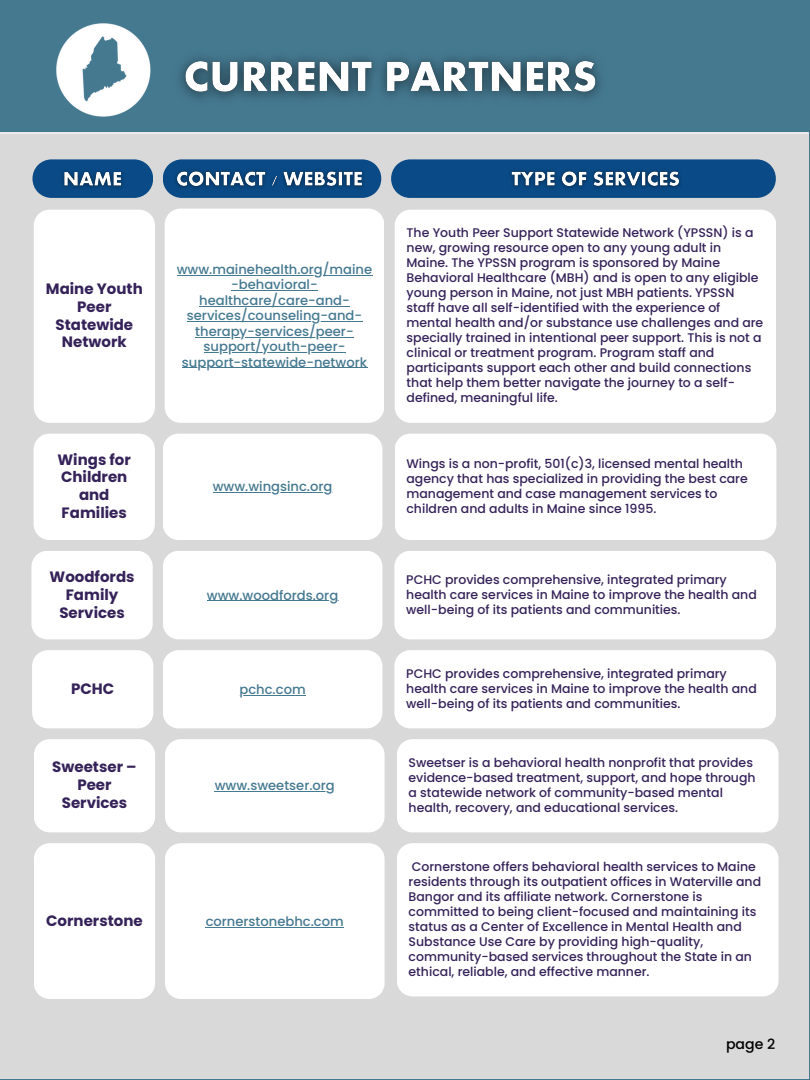
<style>
.page{position:relative;width:810px;height:1080px;background:#457990}
.page>*{position:absolute;margin:0;border:0;box-sizing:border-box;transform-origin:0 0}
.t1{font:700 15px/17.8px "Poppins";color:#352259;text-align:center}
.t2{font:500 14.12px "Poppins";color:#000}
.t3{font:500 13.12px/15.5px "Poppins";color:#457990;text-align:center}
.t4{font:500 12.5px/15px "Poppins";color:#352259}
</style>
<div class="page">
<div style="left:0;top:132px;width:808px;height:947px;background:#d9d9d9"></div>
<hr style="left:0;top:132px;width:808px;height:2px;background:#ededec">
<div style="left:34px;top:210px;width:121px;height:213px;background:#fff"></div>
<div style="left:165px;top:209px;width:219px;height:214px;background:#fff"></div>
<hr style="left:177px;top:275px;width:195px;height:1px;background:#457990">
<hr style="left:231px;top:290px;width:87px;height:1px;background:#457990">
<hr style="left:199px;top:306px;width:151px;height:1px;background:#457990">
<hr style="left:187px;top:321px;width:175px;height:1px;background:#457990">
<hr style="left:195px;top:337px;width:159px;height:1px;background:#457990">
<hr style="left:204px;top:352px;width:141px;height:1px;background:#457990">
<hr style="left:182px;top:367px;width:185px;height:1px;background:#457990">
<div style="left:395px;top:210px;width:381px;height:213px;background:#fff"></div>
<div style="left:34px;top:434px;width:121px;height:106px;background:#fff"></div>
<div style="left:163px;top:434px;width:219px;height:106px;background:#fff"></div>
<hr style="left:213px;top:492px;width:119px;height:1px;background:#457990">
<div style="left:395px;top:434px;width:381px;height:106px;background:#fff"></div>
<div style="left:31px;top:551px;width:122px;height:88px;background:#fff"></div>
<div style="left:32px;top:650px;width:121px;height:78px;background:#fff"></div>
<div style="left:163px;top:551px;width:219px;height:88px;background:#fff"></div>
<hr style="left:207px;top:600px;width:131px;height:1px;background:#457990">
<div style="left:163px;top:650px;width:219px;height:78px;background:#fff"></div>
<hr style="left:239px;top:695px;width:67px;height:1px;background:#457990">
<div style="left:394px;top:551px;width:382px;height:88px;background:#fff"></div>
<div style="left:394px;top:650px;width:382px;height:78px;background:#fff"></div>
<div style="left:34px;top:739px;width:121px;height:93px;background:#fff"></div>
<div style="left:165px;top:739px;width:220px;height:93px;background:#fff"></div>
<hr style="left:215px;top:791px;width:120px;height:1px;background:#457990">
<div style="left:397px;top:739px;width:381px;height:93px;background:#fff"></div>
<img style="left:56px;top:23px;width:95px;height:94px">
<img style="left:179px;top:57px;width:422px;height:42px">
<svg style="left:33px;top:159px;width:120px;height:39px"></svg>
<svg style="left:163px;top:159px;width:218px;height:39px"></svg>
<svg style="left:391px;top:159px;width:385px;height:39px"></svg>
<img style="left:57px;top:165px;width:72px;height:29px">
<img style="left:169px;top:165px;width:201px;height:30px">
<img style="left:504px;top:165px;width:183px;height:30px">
<div style="left:34px;top:843px;width:121px;height:156px;background:#fff"></div>
<div style="left:165px;top:843px;width:220px;height:156px;background:#fff"></div>
<hr style="left:206px;top:927px;width:138px;height:1px;background:#457990">
<div style="left:397px;top:843px;width:382px;height:153px;background:#fff"></div>
<p class="t1" style="left:46px;top:280px;width:98px">Maine Youth<br>Peer<br>Statewide<br>Network</p>
<p class="t1" style="left:58px;top:450px;width:75px">Wings for<br>Children and<br>Families</p>
<p class="t1" style="left:50px;top:568px;width:87px">Woodfords<br>Family<br>Services</p>
<p class="t1" style="left:71px;top:680px;width:45px">PCHC</p>
<p class="t1" style="left:52px;top:758px;width:86px">Sweetser –<br>Peer<br>Services</p>
<h4 class="t3" style="left:177px;top:261px;width:197px">www.mainehealth.org/maine -behavioral&shy;healthcare/care-and-</h4>
<h4 class="t3" style="left:187px;top:308px;width:177px">services/counseling-and-</h4>
<h4 class="t3" style="left:195px;top:323px;width:160px">therapy-services/peer-</h4>
<h3 class="t3" style="left:204px;top:339px;width:143px">support/youth-peer-</h3>
<h4 class="t3" style="left:182px;top:354px;width:187px">support-statewide-network</h4>
<p class="t3" style="left:213px;top:479px;width:121px">www.wingsinc.org</p>
<p class="t3" style="left:207px;top:587px;width:133px">www.woodfords.org</p>
<p class="t3" style="left:239px;top:681px;width:68px">pchc.com</p>
<p class="t3" style="left:215px;top:778px;width:122px">www.sweetser.org</p>
<p class="t1" style="left:46px;top:912px;width:98px">Cornerstone</p>
<p class="t3" style="left:206px;top:913px;width:140px">cornerstonebhc.com</p>
<h4 class="t4" style="left:407px;top:225px;width:358px">The Youth Peer Support Statewide Network (YPSSN) is a new, growing resource open to any young adult in Maine. The YPSSN program is sponsored by Maine Behavioral Healthcare (MBH) and is open to any eligible young person in Maine, not just MBH patients. YPSSN staff have all self-identified with the experience of mental health and/or substance use challenges and are specially trained in intentional peer support. This is not a clinical or treatment program. Program staff and participants support each other and build connections that help them better navigate the journey to a self&shy;defined, meaningful life.</h4>
<p class="t4" style="left:406px;top:456px;width:343px">Wings is a non-profit, 501(c)3, licensed mental health agency that has specialized in providing the best care management and case management services to children and adults in Maine since 1995.</p>
<p class="t4" style="left:406px;top:572px;width:352px">PCHC provides comprehensive, integrated primary health care services in Maine to improve the health and well-being of its patients and communities.</p>
<p class="t4" style="left:406px;top:666px;width:352px">PCHC provides comprehensive, integrated primary health care services in Maine to improve the health and well-being of its patients and communities.</p>
<h4 class="t4" style="left:409px;top:755px;width:349px">Sweetser is a behavioral health nonprofit that provides evidence-based treatment, support, and hope through a statewide network of community-based mental health, recovery, and educational services.</h4>
<p class="t4" style="left:409px;top:859px;width:354px">Cornerstone offers behavioral health services to Maine residents through its outpatient offices in Waterville and Bangor and its affiliate network. Cornerstone is committed to being client-focused and maintaining its status as a Center of Excellence in Mental Health and Substance Use Care by providing high-quality, community-based services throughout the State in an ethical, reliable, and effective manner.</p>
<p class="t2" style="left:726px;top:1034px;width:51px">page 2</p>
</div>
